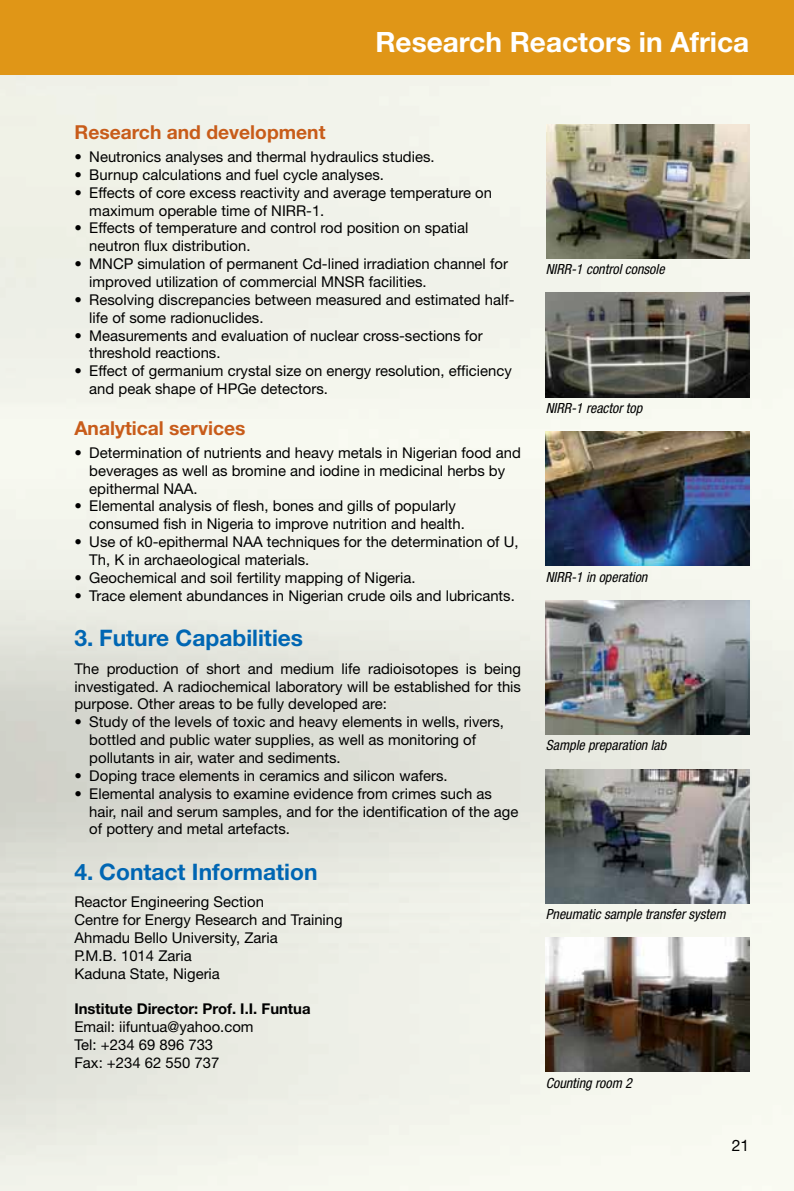
<style>
.page{position:relative;width:794px;height:1191px;background:#fff}
.page>*{position:absolute;margin:0;border:0;box-sizing:border-box;transform-origin:0 0}
.t1{font:700 28px "Helvetica Neue";color:#fff}
.t2{font:700 22.75px "Helvetica Neue";color:#0066b3}
.t3{font:700 19.25px "Helvetica Neue";color:#c85c1a}
.t4{font:15.75px "Helvetica Neue";color:#000}
.t5{font:14.88px/17.8px "Helvetica Neue";color:#000}
.t6{font:700 14.88px "Helvetica Neue East A";color:#000}
.t7{font:italic condensed 14px "Helvetica Neue";color:#000}
</style>
<div class="page">
<img style="left:0;top:74px;width:794px;height:1117px">
<div style="left:0;top:0;width:794px;height:74px;background:#e09617"></div>
<img style="left:546px;top:124px;width:203px;height:134px">
<img style="left:546px;top:293px;width:203px;height:104px">
<img style="left:546px;top:432px;width:203px;height:134px">
<img style="left:546px;top:600px;width:203px;height:134px">
<img style="left:546px;top:769px;width:203px;height:134px">
<img style="left:546px;top:938px;width:203px;height:133px">
<h1 class="t1" style="left:375px;top:24px;width:375px">Research Reactors in Africa</h1>
<p class="t3" style="left:74px;top:120px;width:252px">Research and development</p>
<p class="t5" style="left:74px;top:147px;width:362px">• Neutronics analyses and thermal hydraulics studies.</p>
<p class="t5" style="left:74px;top:165px;width:311px">• Burnup calculations and fuel cycle analyses.</p>
<p class="t5" style="left:89px;top:183px;width:404px;text-indent:-15px">• Effects of core excess reactivity and average temperature on maximum operable time of NIRR-1.</p>
<p class="t5" style="left:89px;top:219px;width:380px;text-indent:-15px">• Effects of temperature and control rod position on spatial neutron flux distribution.</p>
<p class="t5" style="left:89px;top:255px;width:420px;text-indent:-15px">• MNCP simulation of permanent Cd-lined irradiation channel for improved utilization of commercial MNSR facilities.</p>
<p class="t5" style="left:89px;top:290px;width:427px;text-indent:-15px">• Resolving discrepancies between measured and estimated half&shy;life of some radionuclides.</p>
<p class="t5" style="left:89px;top:326px;width:395px;text-indent:-15px">• Measurements and evaluation of nuclear cross-sections for threshold reactions.</p>
<p class="t5" style="left:89px;top:362px;width:424px;text-indent:-15px">• Effect of germanium crystal size on energy resolution, efficiency and peak shape of HPGe detectors.</p>
<p class="t3" style="left:74px;top:416px;width:173px">Analytical services</p>
<p class="t5" style="left:89px;top:443px;width:433px;text-indent:-15px">• Determination of nutrients and heavy metals in Nigerian food and beverages as well as bromine and iodine in medicinal herbs by epithermal NAA.</p>
<p class="t5" style="left:89px;top:497px;width:377px;text-indent:-15px">• Elemental analysis of flesh, bones and gills of popularly consumed fish in Nigeria to improve nutrition and health.</p>
<p class="t5" style="left:89px;top:533px;width:431px;text-indent:-15px">• Use of k0-epithermal NAA techniques for the determination of U,<br>Th, K in archaeological materials.</p>
<p class="t5" style="left:74px;top:568px;width:343px">• Geochemical and soil fertility mapping of Nigeria.</p>
<p class="t5" style="left:74px;top:586px;width:442px">• Trace element abundances in Nigerian crude oils and lubricants.</p>
<h2 class="t2" style="left:74px;top:623px;width:230px">3. Future Capabilities</h2>
<p class="t5" style="left:74px;top:659px;width:448px;text-align:justify">The production of short and medium life radioisotopes is being investigated. A radiochemical laboratory will be established for this purpose. Other areas to be fully developed are:</p>
<p class="t5" style="left:89px;top:713px;width:416px;text-indent:-15px">• Study of the levels of toxic and heavy elements in wells, rivers, bottled and public water supplies, as well as monitoring of pollutants in air, water and sediments.</p>
<p class="t5" style="left:74px;top:766px;width:375px">• Doping trace elements in ceramics and silicon wafers.</p>
<p class="t5" style="left:89px;top:784px;width:431px;text-indent:-15px">• Elemental analysis to examine evidence from crimes such as hair, nail and serum samples, and for the identification of the age of pottery and metal artefacts.</p>
<h2 class="t2" style="left:74px;top:857px;width:244px">4. Contact Information</h2>
<p class="t5" style="left:74px;top:893px;width:270px">Reactor Engineering Section<br>Centre for Energy Research and Training<br>Ahmadu Bello University, Zaria<br>P.M.B. 1014 Zaria<br>Kaduna State, Nigeria</p>
<p class="t6" style="left:74px;top:1000px;width:238px">Institute Director: Prof. I.I. Funtua</p>
<p class="t5" style="left:74px;top:1018px;width:181px">Email: iifuntua@yahoo.com<br>Tel: +234 69 896 733<br>Fax: +234 62 550 737</p>
<p class="t7" style="left:546px;top:261px;width:120px">NIRR-1 control console</p>
<p class="t7" style="left:546px;top:400px;width:98px">NIRR-1 reactor top</p>
<p class="t7" style="left:546px;top:568px;width:103px">NIRR-1 in operation</p>
<p class="t7" style="left:546px;top:737px;width:122px">Sample preparation lab</p>
<p class="t7" style="left:546px;top:906px;width:181px">Pneumatic sample transfer system</p>
<p class="t7" style="left:546px;top:1074px;width:88px">Counting room 2</p>
<p class="t4" style="left:732px;top:1136px;width:19px">21</p>
</div>
